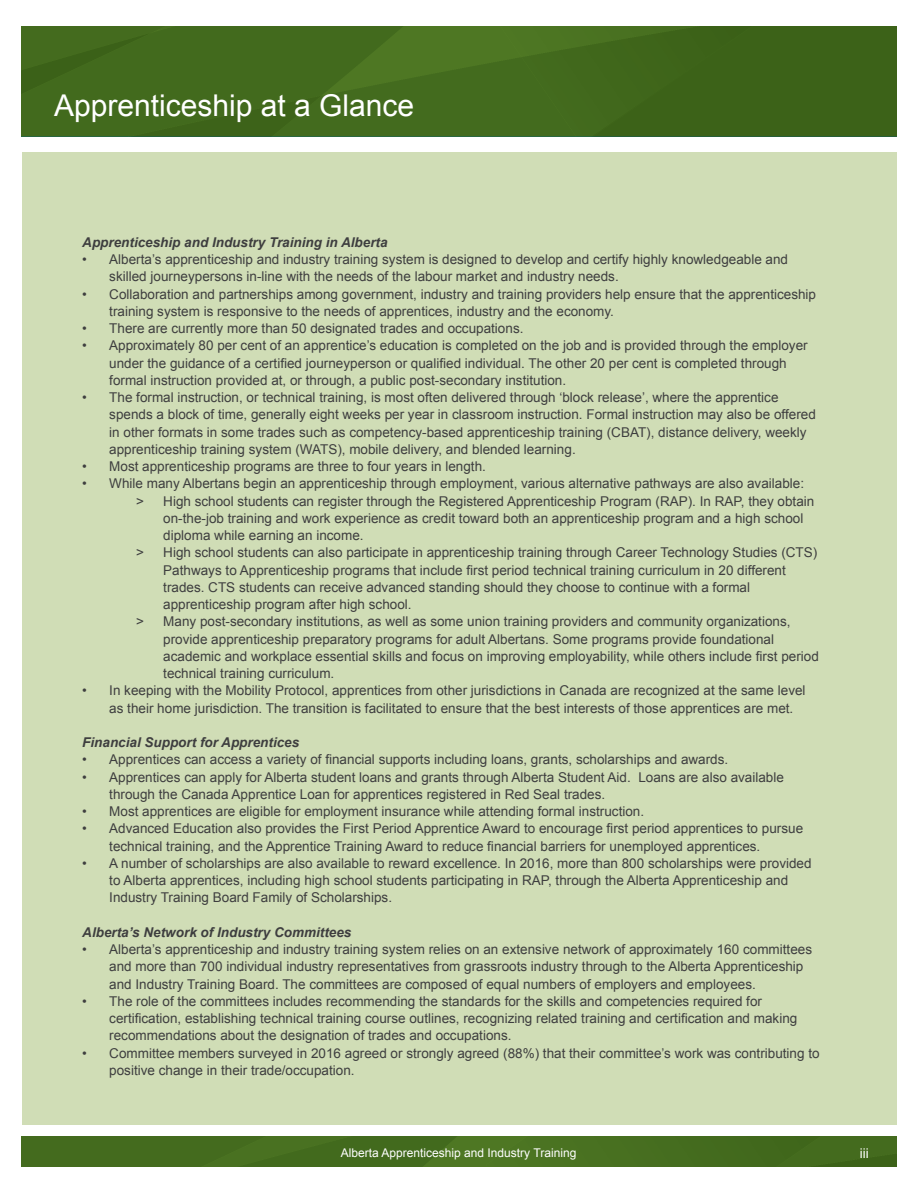
<style>
.page{position:relative;width:918px;height:1188px;background:#fff}
.page>*{position:absolute;margin:0;border:0;box-sizing:border-box;transform-origin:0 0}
.t1{font:30px "Arial";color:#fff}
.t2{font:13.5px/17.2px "Arial";color:#3e3e3f}
.t3{font:italic 700 13.5px "Arial";color:#3e3e3f}
.t4{font:13.5px "Arial";color:#fff}
.t5{font:12px "Arial";color:#fff}
</style>
<div class="page">
<img style="left:22px;top:1137px;width:874px;height:30px">
<div style="left:22px;top:153px;width:874px;height:972px;background:#d0ddb6"></div>
<img style="left:22px;top:27px;width:874px;height:110px">
<h1 class="t1" style="left:54px;top:85px;width:362px">Apprenticeship at a Glance</h1>
<p class="t3" style="left:82px;top:233px;width:307px">Apprenticeship and Industry Training in Alberta</p>
<p class="t2" style="left:109px;top:251px;width:680px;text-indent:-27px">• Alberta’s apprenticeship and industry training system is designed to develop and certify highly knowledgeable and skilled journeypersons in-line with the needs of the labour market and industry needs.</p>
<p class="t2" style="left:109px;top:285px;width:708px;text-indent:-27px">• Collaboration and partnerships among government, industry and training providers help ensure that the apprenticeship training system is responsive to the needs of apprentices, industry and the economy.</p>
<p class="t2" style="left:82px;top:320px;width:443px">• There are currently more than 50 designated trades and occupations.</p>
<p class="t2" style="left:109px;top:337px;width:700px;text-indent:-27px">• Approximately 80 per cent of an apprentice’s education is completed on the job and is provided through the employer under the guidance of a certified journeyperson or qualified individual. The other 20 per cent is completed through formal instruction provided at, or through, a public post-secondary institution.</p>
<p class="t2" style="left:109px;top:389px;width:708px;text-indent:-27px">• The formal instruction, or technical training, is most often delivered through ‘block release’, where the apprentice spends a block of time, generally eight weeks per year in classroom instruction. Formal instruction may also be offered in other formats in some trades such as competency-based apprenticeship training (CBAT), distance delivery, weekly apprenticeship training system (WATS), mobile delivery, and blended learning.</p>
<p class="t2" style="left:82px;top:458px;width:405px">• Most apprenticeship programs are three to four years in length.</p>
<p class="t2" style="left:82px;top:475px;width:723px">• While many Albertans begin an apprenticeship through employment, various alternative pathways are also available:</p>
<p class="t2" style="left:136px;top:492px;width:680px">&gt; High school students can register through the Registered Apprenticeship Program (RAP). In RAP, they obtain</p>
<p class="t2" style="left:163px;top:509px;width:642px">on-the-job training and work experience as credit toward both an apprenticeship program and a high school</p>
<p class="t2" style="left:163px;top:527px;width:202px">diploma while earning an income.</p>
<p class="t2" style="left:136px;top:544px;width:683px">&gt; High school students can also participate in apprenticeship training through Career Technology Studies (CTS)</p>
<p class="t2" style="left:163px;top:561px;width:624px">Pathways to Apprenticeship programs that include first period technical training curriculum in 20 different</p>
<p class="t2" style="left:163px;top:578px;width:588px">trades. CTS students can receive advanced standing should they choose to continue with a formal</p>
<p class="t2" style="left:163px;top:596px;width:250px">apprenticeship program after high school.</p>
<p class="t2" style="left:136px;top:613px;width:656px">&gt; Many post-secondary institutions, as well as some union training providers and community organizations,</p>
<p class="t2" style="left:163px;top:630px;width:612px">provide apprenticeship preparatory programs for adult Albertans. Some programs provide foundational</p>
<p class="t2" style="left:163px;top:647px;width:657px">academic and workplace essential skills and focus on improving employability, while others include first period</p>
<p class="t2" style="left:163px;top:665px;width:173px">technical training curriculum.</p>
<p class="t2" style="left:109px;top:682px;width:698px;text-indent:-27px">• In keeping with the Mobility Protocol, apprentices from other jurisdictions in Canada are recognized at the same level as their home jurisdiction. The transition is facilitated to ensure that the best interests of those apprentices are met.</p>
<p class="t3" style="left:82px;top:733px;width:219px">Financial Support for Apprentices</p>
<p class="t2" style="left:82px;top:751px;width:648px">• Apprentices can access a variety of financial supports including loans, grants, scholarships and awards.</p>
<p class="t2" style="left:109px;top:768px;width:676px;text-indent:-27px">• Apprentices can apply for Alberta student loans and grants through Alberta Student Aid. Loans are also available through the Canada Apprentice Loan for apprentices registered in Red Seal trades.</p>
<p class="t2" style="left:82px;top:803px;width:563px">• Most apprentices are eligible for employment insurance while attending formal instruction.</p>
<p class="t2" style="left:109px;top:820px;width:695px;text-indent:-27px">• Advanced Education also provides the First Period Apprentice Award to encourage first period apprentices to pursue technical training, and the Apprentice Training Award to reduce financial barriers for unemployed apprentices.</p>
<p class="t2" style="left:109px;top:854px;width:704px;text-indent:-27px">• A number of scholarships are also available to reward excellence. In 2016, more than 800 scholarships were provided to Alberta apprentices, including high school students participating in RAP, through the Alberta Apprenticeship and<br>Industry Training Board Family of Scholarships.</p>
<p class="t3" style="left:82px;top:923px;width:271px">Alberta’s Network of Industry Committees</p>
<p class="t2" style="left:109px;top:941px;width:704px;text-indent:-27px">• Alberta’s apprenticeship and industry training system relies on an extensive network of approximately 160 committees and more than 700 individual industry representatives from grassroots industry through to the Alberta Apprenticeship and Industry Training Board. The committees are composed of equal numbers of employers and employees.</p>
<p class="t2" style="left:109px;top:992px;width:690px;text-indent:-27px">• The role of the committees includes recommending the standards for the skills and competencies required for certification, establishing technical training course outlines, recognizing related training and certification and making recommendations about the designation of trades and occupations.</p>
<p class="t2" style="left:109px;top:1044px;width:712px;text-indent:-27px">• Committee members surveyed in 2016 agreed or strongly agreed (88%) that their committee’s work was contributing to positive change in their trade/occupation.</p>
<p class="t5" style="left:341px;top:1144px;width:237px">Alberta Apprenticeship and Industry Training</p>
<p class="t4" style="left:860px;top:1144px;width:10px">iii</p>
</div>
